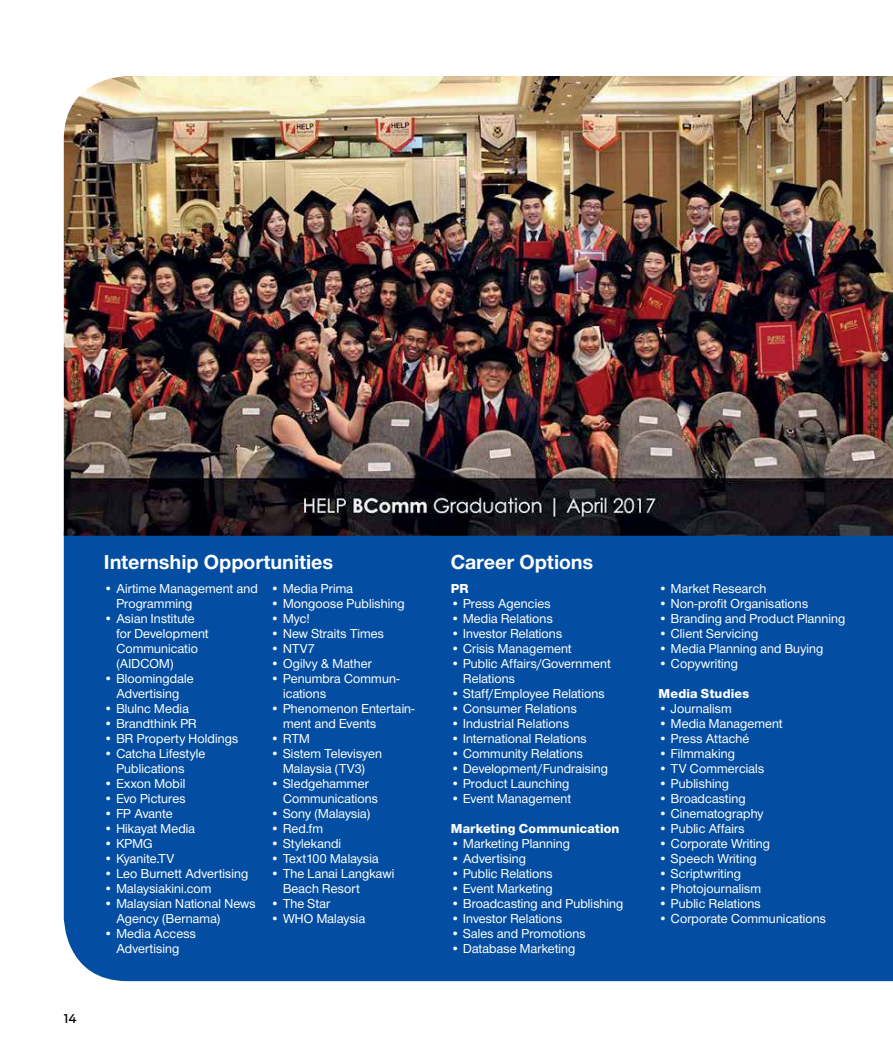
<style>
.page{position:relative;width:893px;height:1063px;background:#fff}
.page>*{position:absolute;margin:0;border:0;box-sizing:border-box;transform-origin:0 0}
.t1{font:700 21px "Nimbus Sans Novus TOT";color:#fff}
.t2{font:500 13.5px/15px "Nimbus Sans Novus DOT";letter-spacing:.01em;color:#fff}
.t3{font:13.5px "Nimbus Sans Novus TOT Hea";letter-spacing:.01em;color:#fff}
.t4{font:500 12px "Antenna";color:#000}
</style>
<div class="page">
<div style="left:64px;top:536px;width:829px;height:445px;background:#034ea2"></div>
<img style="left:64px;top:76px;width:829px;height:460px">
<p class="t4" style="left:64px;top:1012px;width:14px">14</p>
<h1 class="t1" style="left:104px;top:550px;width:231px">Internship Opportunities</h1>
<p class="t2" style="left:116px;top:581px;width:143px;text-indent:-12px">• Airtime Management and<br>Programming</p>
<p class="t2" style="left:116px;top:611px;width:94px;text-indent:-12px">• Asian Institute for Development<br>Communicatio (AIDCOM)</p>
<p class="t2" style="left:104px;top:671px;width:91px;text-align:center">• Bloomingdale<br>Advertising</p>
<p class="t2" style="left:104px;top:701px;width:86px">• Blulnc Media</p>
<p class="t2" style="left:104px;top:716px;width:94px">• Brandthink PR</p>
<p class="t2" style="left:104px;top:731px;width:136px">• BR Property Holdings</p>
<p class="t2" style="left:116px;top:746px;width:91px;text-indent:-12px">• Catcha Lifestyle<br>Publications</p>
<p class="t2" style="left:104px;top:776px;width:83px">• Exxon Mobil</p>
<p class="t2" style="left:104px;top:791px;width:83px">• Evo Pictures</p>
<p class="t2" style="left:104px;top:806px;width:70px">• FP Avante</p>
<p class="t2" style="left:104px;top:821px;width:93px">• Hikayat Media</p>
<p class="t2" style="left:104px;top:836px;width:50px">• KPMG</p>
<p class="t2" style="left:104px;top:851px;width:72px">• Kyanite.TV</p>
<p class="t2" style="left:104px;top:866px;width:146px">• Leo Burnett Advertising</p>
<p class="t2" style="left:104px;top:881px;width:109px">• Malaysiakini.com</p>
<p class="t2" style="left:116px;top:896px;width:141px;text-indent:-12px">• Malaysian National News<br>Agency (Bernama)</p>
<p class="t2" style="left:104px;top:926px;width:94px;text-align:center">• Media Access<br>Advertising</p>
<p class="t2" style="left:271px;top:581px;width:84px">• Media Prima</p>
<p class="t2" style="left:271px;top:596px;width:135px">• Mongoose Publishing</p>
<p class="t2" style="left:271px;top:611px;width:40px">• Myc!</p>
<p class="t2" style="left:271px;top:626px;width:115px">• New Straits Times</p>
<p class="t2" style="left:271px;top:641px;width:46px">• NTV7</p>
<p class="t2" style="left:271px;top:656px;width:103px">• Ogilvy &amp; Mather</p>
<p class="t2" style="left:283px;top:671px;width:118px;text-indent:-12px">• Penumbra Commun&shy;ications</p>
<p class="t2" style="left:283px;top:701px;width:133px;text-indent:-12px">• Phenomenon Entertain&shy;ment and Events</p>
<p class="t2" style="left:271px;top:731px;width:41px">• RTM</p>
<p class="t2" style="left:271px;top:746px;width:113px;text-align:center">• Sistem Televisyen<br>Malaysia (TV3)</p>
<p class="t2" style="left:283px;top:776px;width:97px;text-indent:-12px">• Sledgehammer<br>Communications</p>
<p class="t2" style="left:271px;top:806px;width:101px">• Sony (Malaysia)</p>
<p class="t2" style="left:271px;top:821px;width:54px">• Red.fm</p>
<p class="t2" style="left:271px;top:836px;width:72px">• Stylekandi</p>
<p class="t2" style="left:271px;top:851px;width:109px">• Text100 Malaysia</p>
<p class="t2" style="left:283px;top:866px;width:113px;text-indent:-12px">• The Lanai Langkawi<br>Beach Resort</p>
<p class="t2" style="left:271px;top:896px;width:61px">• The Star</p>
<p class="t2" style="left:271px;top:911px;width:96px">• WHO Malaysia</p>
<h1 class="t1" style="left:451px;top:550px;width:144px">Career Options</h1>
<p class="t3" style="left:451px;top:581px;width:20px">PR</p>
<p class="t2" style="left:451px;top:596px;width:101px">• Press Agencies</p>
<p class="t2" style="left:451px;top:611px;width:104px">• Media Relations</p>
<p class="t2" style="left:451px;top:626px;width:113px">• Investor Relations</p>
<p class="t2" style="left:451px;top:641px;width:122px">• Crisis Management</p>
<p class="t2" style="left:463px;top:656px;width:149px;text-indent:-12px">• Public Affairs/Government<br>Relations</p>
<p class="t2" style="left:451px;top:686px;width:155px">• Staff/Employee Relations</p>
<p class="t2" style="left:451px;top:701px;width:128px">• Consumer Relations</p>
<p class="t2" style="left:451px;top:716px;width:120px">• Industrial Relations</p>
<p class="t2" style="left:451px;top:731px;width:138px">• International Relations</p>
<p class="t2" style="left:451px;top:746px;width:134px">• Community Relations</p>
<p class="t2" style="left:451px;top:761px;width:159px">• Development/Fundraising</p>
<p class="t2" style="left:451px;top:776px;width:120px">• Product Launching</p>
<p class="t2" style="left:451px;top:791px;width:122px">• Event Management</p>
<p class="t3" style="left:451px;top:821px;width:170px">Marketing Communication</p>
<p class="t2" style="left:451px;top:836px;width:121px">• Marketing Planning</p>
<p class="t2" style="left:451px;top:851px;width:77px">• Advertising</p>
<p class="t2" style="left:451px;top:866px;width:104px">• Public Relations</p>
<p class="t2" style="left:451px;top:881px;width:103px">• Event Marketing</p>
<p class="t2" style="left:451px;top:896px;width:174px">• Broadcasting and Publishing</p>
<p class="t2" style="left:451px;top:911px;width:113px">• Investor Relations</p>
<p class="t2" style="left:451px;top:926px;width:136px">• Sales and Promotions</p>
<p class="t2" style="left:451px;top:941px;width:126px">• Database Marketing</p>
<p class="t2" style="left:659px;top:581px;width:109px">• Market Research</p>
<p class="t2" style="left:659px;top:596px;width:151px">• Non-profit Organisations</p>
<p class="t2" style="left:659px;top:611px;width:188px">• Branding and Product Planning</p>
<p class="t2" style="left:659px;top:626px;width:101px">• Client Servicing</p>
<p class="t2" style="left:659px;top:641px;width:166px">• Media Planning and Buying</p>
<p class="t2" style="left:659px;top:656px;width:81px">• Copywriting</p>
<p class="t3" style="left:659px;top:685px;width:92px">Media Studies</p>
<p class="t2" style="left:659px;top:701px;width:75px">• Journalism</p>
<p class="t2" style="left:659px;top:716px;width:126px">• Media Management</p>
<p class="t2" style="left:659px;top:731px;width:92px">• Press Attaché</p>
<p class="t2" style="left:659px;top:746px;width:78px">• Filmmaking</p>
<p class="t2" style="left:659px;top:761px;width:107px">• TV Commercials</p>
<p class="t2" style="left:659px;top:776px;width:72px">• Publishing</p>
<p class="t2" style="left:659px;top:791px;width:89px">• Broadcasting</p>
<p class="t2" style="left:659px;top:806px;width:106px">• Cinematography</p>
<p class="t2" style="left:659px;top:821px;width:88px">• Public Affairs</p>
<p class="t2" style="left:659px;top:836px;width:113px">• Corporate Writing</p>
<p class="t2" style="left:659px;top:851px;width:99px">• Speech Writing</p>
<p class="t2" style="left:659px;top:866px;width:84px">• Scriptwriting</p>
<p class="t2" style="left:659px;top:881px;width:104px">• Photojournalism</p>
<p class="t2" style="left:659px;top:896px;width:104px">• Public Relations</p>
<p class="t2" style="left:659px;top:911px;width:169px">• Corporate Communications</p>
</div>
